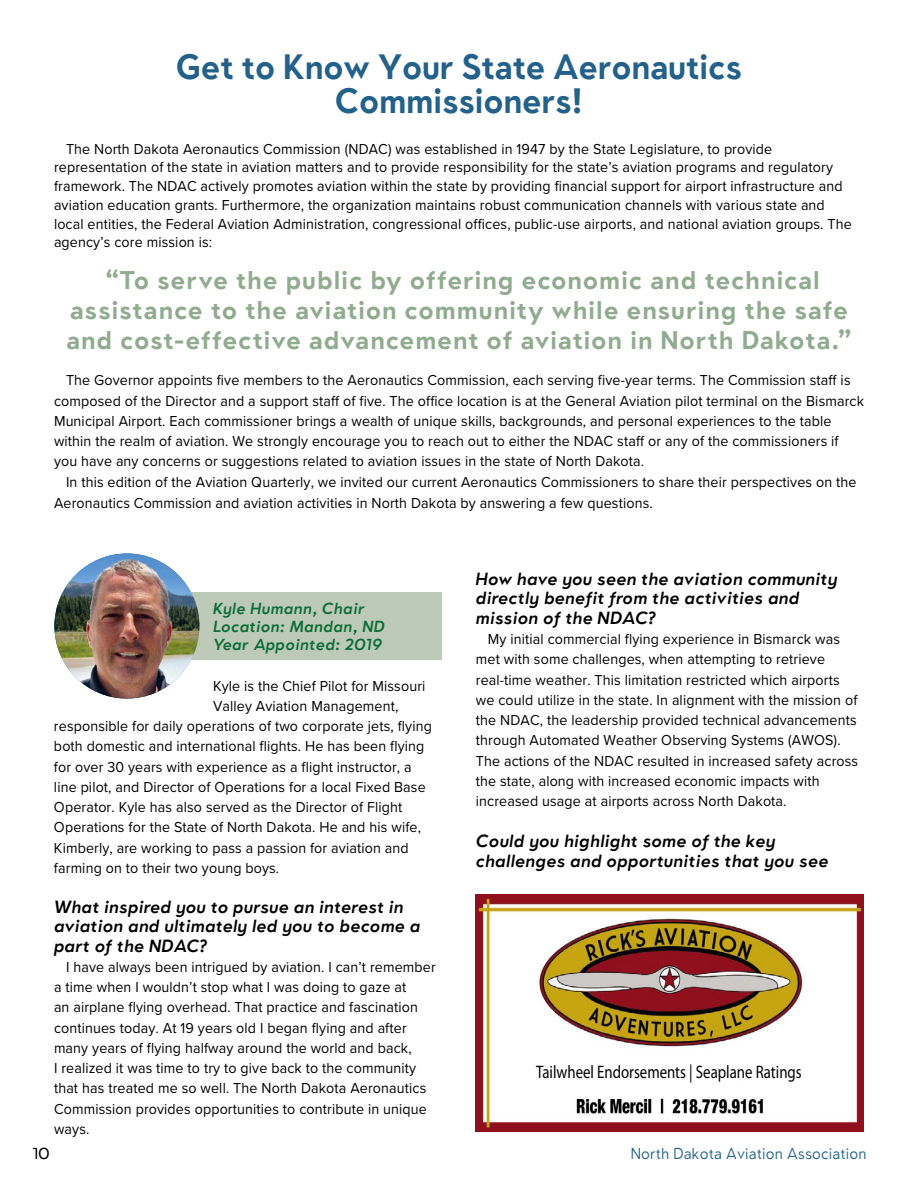
<style>
.page{position:relative;width:918px;height:1188px;background:#fff}
.page>*{position:absolute;margin:0;border:0;box-sizing:border-box;transform-origin:0 0}
.t1{font:700 33px/34.5px "Oblivian Text";letter-spacing:-.01em;color:#23618b;text-align:center;scale:.95 1}
.t2{font:700 24px/30px "Oblivian Text";letter-spacing:.035em;color:#90ab8e;text-align:center}
.t3{font:18.15px "Myriad Pro";color:#000;scale:.82 1}
.t4{font:italic 600 16.5px/19.5px "Oblivian Text";letter-spacing:.01em;color:#000}
.t5{font:15px/20.2px "Proxima Nova";letter-spacing:.01em;color:#000;scale:.95 1}
.t6{font:italic 600 15px/18px "Oblivian Text";letter-spacing:.02em;color:#0d6d39}
.t7{font:300 15px "Oblivian Text";letter-spacing:.01em;color:#23618b;scale:.94 1}
.t8{font:15px "Oblivian Text";color:#000}
</style>
<div class="page">
<div style="left:159px;top:592px;width:283px;height:68px;background:#bccab7"></div>
<img style="left:476px;top:895px;width:388px;height:237px">
<div style="left:599px;top:1074px;width:142px;height:20px;background:#fff"></div>
<div style="left:530px;top:1050px;width:287px;height:25px;background:#fff"></div>
<img style="left:54px;top:554px;width:146px;height:145px;border-radius:73px">
<h1 class="t1" style="left:176px;top:48px;width:597px">Get to Know Your State Aeronautics<br>Commissioners!</h1>
<p class="t5" style="left:54px;top:139px;width:841px;line-height:18.8px;text-indent:12px">The North Dakota Aeronautics Commission (NDAC) was established in 1947 by the State Legislature, to provide representation of the state in aviation matters and to provide responsibility for the state’s aviation programs and regulatory framework. The NDAC actively promotes aviation within the state by providing financial support for airport infrastructure and aviation education grants. Furthermore, the organization maintains robust communication channels with various state and local entities, the Federal Aviation Administration, congressional offices, public-use airports, and national aviation groups. The agency’s core mission is:</p>
<h2 class="t2" style="left:66px;top:264px;width:787px">“To serve the public by offering economic and technical assistance to the aviation community while ensuring the safe and cost-effective advancement of aviation in North Dakota.”</h2>
<p class="t5" style="left:54px;top:370px;width:854px;text-indent:12px">The Governor appoints five members to the Aeronautics Commission, each serving five-year terms. The Commission staff is composed of the Director and a support staff of five. The office location is at the General Aviation pilot terminal on the Bismarck Municipal Airport. Each commissioner brings a wealth of unique skills, backgrounds, and personal experiences to the table within the realm of aviation. We strongly encourage you to reach out to either the NDAC staff or any of the commissioners if you have any concerns or suggestions related to aviation issues in the state of North Dakota.</p>
<p class="t5" style="left:54px;top:470px;width:846px;line-height:21.6px;text-indent:12px">In this edition of the Aviation Quarterly, we invited our current Aeronautics Commissioners to share their perspectives on the<br>Aeronautics Commission and aviation activities in North Dakota by answering a few questions.</p>
<p class="t6" style="left:213px;top:599px;width:173px">Kyle Humann, Chair<br>Location: Mandan, ND<br>Year Appointed: 2019</p>
<p class="t5" style="left:213px;top:675px;width:225px">Kyle is the Chief Pilot for Missouri</p>
<p class="t5" style="left:213px;top:695px;width:197px">Valley Aviation Management,</p>
<p class="t5" style="left:54px;top:715px;width:399px">responsible for daily operations of two corporate jets, flying</p>
<p class="t5" style="left:54px;top:736px;width:391px">both domestic and international flights. He has been flying</p>
<p class="t5" style="left:54px;top:756px;width:378px">for over 30 years with experience as a flight instructor, a</p>
<p class="t5" style="left:54px;top:776px;width:393px">line pilot, and Director of Operations for a local Fixed Base</p>
<p class="t5" style="left:54px;top:796px;width:368px">Operator. Kyle has also served as the Director of Flight</p>
<p class="t5" style="left:54px;top:817px;width:388px">Operations for the State of North Dakota. He and his wife,</p>
<p class="t5" style="left:54px;top:837px;width:375px">Kimberly, are working to pass a passion for aviation and</p>
<p class="t5" style="left:54px;top:857px;width:239px">farming on to their two young boys.</p>
<p class="t4" style="left:54px;top:896px;width:368px">What inspired you to pursue an interest in aviation and ultimately led you to become a part of the NDAC?</p>
<p class="t5" style="left:54px;top:956px;width:403px;text-indent:12px">I have always been intrigued by aviation. I can’t remember a time when I wouldn’t stop what I was doing to gaze at<br>an airplane flying overhead. That practice and fascination continues today. At 19 years old I began flying and after many years of flying halfway around the world and back,<br>I realized it was time to try to give back to the community that has treated me so well. The North Dakota Aeronautics Commission provides opportunities to contribute in unique ways.</p>
<p class="t4" style="left:476px;top:568px;width:363px">How have you seen the aviation community directly benefit from the activities and mission of the NDAC?</p>
<p class="t5" style="left:476px;top:628px;width:404px;text-indent:12px">My initial commercial flying experience in Bismarck was met with some challenges, when attempting to retrieve real-time weather. This limitation restricted which airports we could utilize in the state. In alignment with the mission of the NDAC, the leadership provided technical advancements through Automated Weather Observing Systems (AWOS).<br>The actions of the NDAC resulted in increased safety across the state, along with increased economic impacts with increased usage at airports across North Dakota.</p>
<p class="t4" style="left:476px;top:831px;width:354px">Could you highlight some of the key challenges and opportunities that you see</p>
<p class="t3" style="left:536px;top:1060px;width:326px">Tailwheel Endorsements | Seaplane Ratings</p>
<p class="t8" style="left:33px;top:1142px;width:18px">10</p>
<p class="t7" style="left:631px;top:1142px;width:252px">North Dakota Aviation Association</p>
</div>
